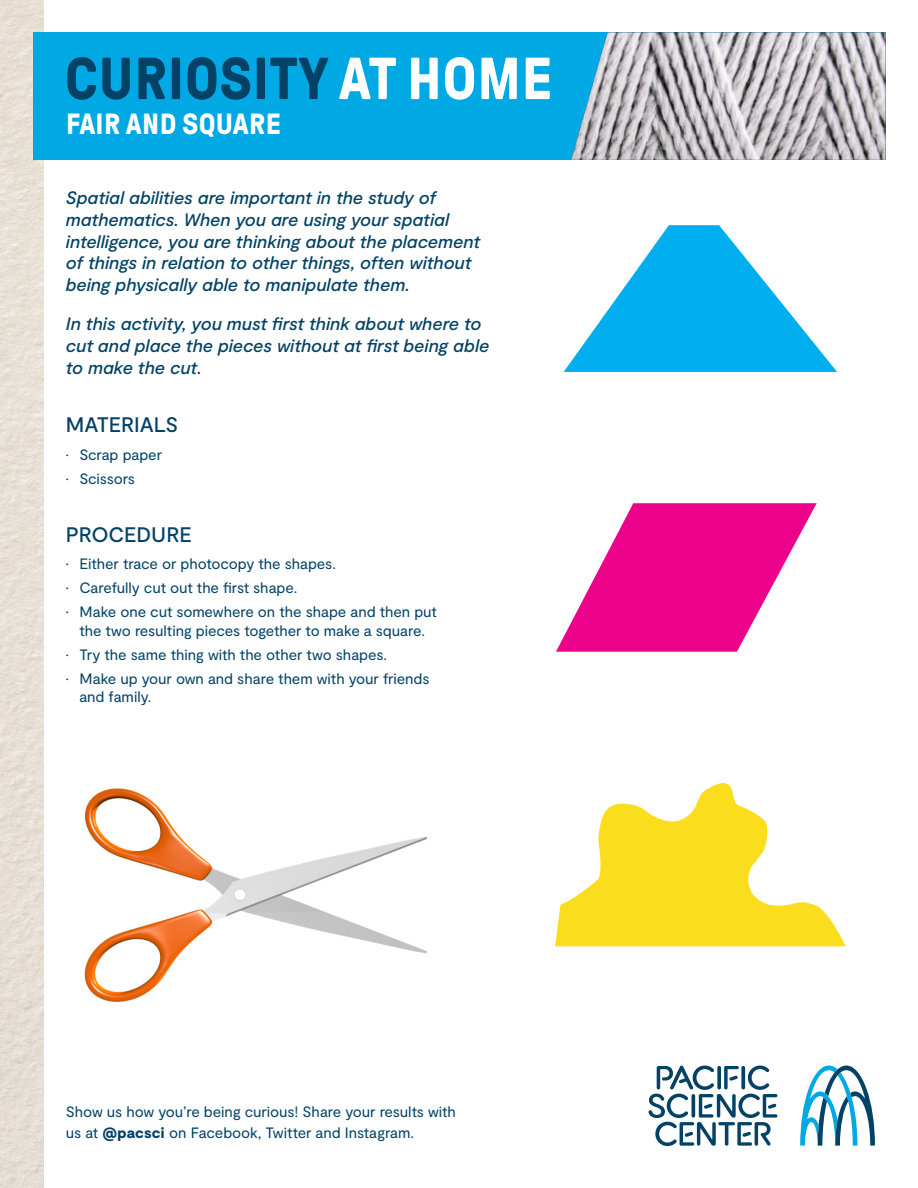
<style>
.page{position:relative;width:918px;height:1188px;background:#fff}
.page>*{position:absolute;margin:0;border:0;box-sizing:border-box;transform-origin:0 0}
.t1{font:700 59.1px "GT Pressura";letter-spacing:.01em;color:#024266}
.t2{font:700 29.1px "GT Pressura";letter-spacing:.01em;color:#fff}
.t3{font:500 21px "Moderat";letter-spacing:-.005em;color:#024266}
.t4{font:italic 500 18px/21.6px "Moderat";letter-spacing:-.005em;color:#024266}
.t5{font:15px/18.8px "Moderat";letter-spacing:-.005em;color:#024266}
.s1{color:#fff}
.s2{font-weight:900}
</style>
<div class="page">
<img style="left:0;top:0;width:44px;height:1188px">
<div style="left:33px;top:32px;width:853px;height:128px;background:#00a8e4"></div>
<img style="left:571px;top:32px;width:315px;height:128px">
<svg style="left:564px;top:225px;width:273px;height:147px"></svg>
<svg style="left:556px;top:503px;width:261px;height:149px"></svg>
<svg style="left:555px;top:783px;width:291px;height:163px;fill:#fadd1c"></svg>
<img style="left:84px;top:788px;width:343px;height:214px">
<svg style="left:800px;top:1066px;width:75px;height:80px"></svg>
<svg style="left:648px;top:1065px;width:129px;height:81px"></svg>
<p class="t1" style="left:65px;top:47px;width:489px">CURIOSITY <span class="s1">AT HOME</span></p>
<p class="t2" style="left:66px;top:108px;width:216px">FAIR AND SQUARE</p>
<p class="t4" style="left:66px;top:188px;width:416px">Spatial abilities are important in the study of mathematics. When you are using your spatial intelligence, you are thinking about the placement of things in relation to other things, often without being physically able to manipulate them.</p>
<p class="t4" style="left:66px;top:314px;width:425px">In this activity, you must first think about where to cut and place the pieces without at first being able to make the cut.</p>
<p class="t3" style="left:66px;top:412px;width:114px">MATERIALS</p>
<p class="t5" style="left:66px;top:446px;width:98px">• Scrap paper</p>
<p class="t5" style="left:66px;top:470px;width:71px">• Scissors</p>
<p class="t3" style="left:66px;top:522px;width:127px">PROCEDURE</p>
<p class="t5" style="left:66px;top:555px;width:272px">• Either trace or photocopy the shapes.</p>
<p class="t5" style="left:66px;top:579px;width:233px">• Carefully cut out the first shape.</p>
<p class="t5" style="left:66px;top:603px;width:373px;text-align:center">• Make one cut somewhere on the shape and then put the two resulting pieces together to make a square.</p>
<p class="t5" style="left:66px;top:646px;width:323px">• Try the same thing with the other two shapes.</p>
<p class="t5" style="left:79px;top:670px;width:352px;text-indent:-14px">• Make up your own and share them with your friends and family.</p>
<p class="t5" style="left:66px;top:1102px;width:392px;line-height:21px">Show us how you’re being curious! Share your results with us at <span class="s2">@pacsci</span> on Facebook, Twitter and Instagram.</p>
</div>
